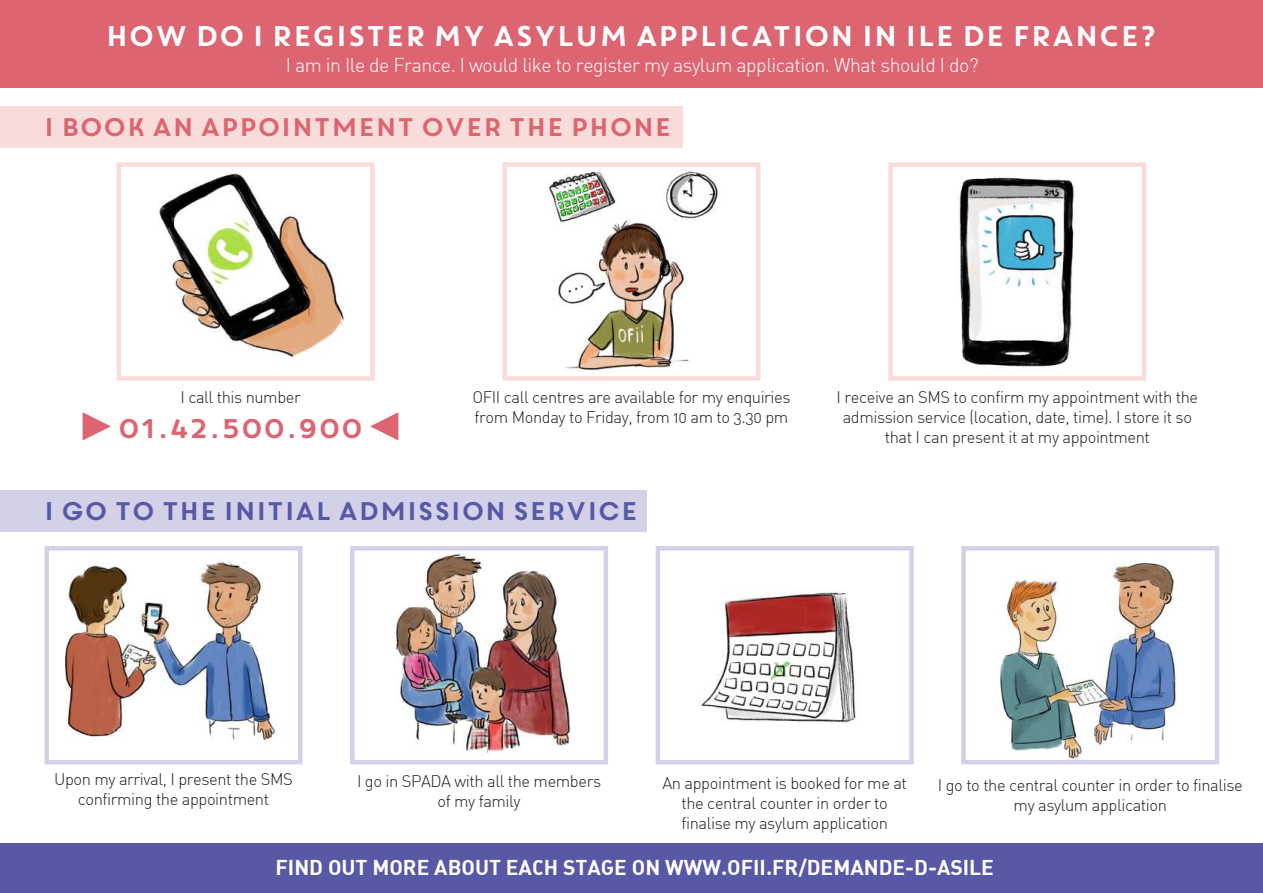
<style>
.page{position:relative;width:1263px;height:893px;background:#fff}
.page>*{position:absolute;margin:0;border:0;box-sizing:border-box;transform-origin:0 0}
.t1{font:28.5px "Core Circus";letter-spacing:-.1em;color:#fff}
.t2{font:27px "Core Circus";letter-spacing:-.1em;color:#dd6571}
.t3{font:25.5px "Core Circus";letter-spacing:-.1em;color:#5758a6}
.t4{font:25.5px "Core Circus";letter-spacing:-.1em;color:#dd6571}
.t5{font:21px "DIN Bold Alternate";color:#fff}
.t6{font:19.5px "DIN Light Alternate";letter-spacing:-.025em;color:#fff}
.t7{font:16.5px/19.8px "DIN Light Alternate";letter-spacing:-.025em;color:#231f20;text-align:center}
</style>
<div class="page">
<div style="left:0;top:0;width:1263px;height:88px;background:#dd6571"></div>
<div style="left:0;top:844px;width:1263px;height:49px;background:#5758a6"></div>
<div style="left:0;top:106px;width:682px;height:41px;background:#f7dcda"></div>
<div style="left:0;top:490px;width:647px;height:41px;background:#d2d1e8"></div>
<svg style="left:117px;top:162px;width:258px;height:219px"></svg>
<svg style="left:502px;top:162px;width:258px;height:219px"></svg>
<svg style="left:888px;top:162px;width:258px;height:219px"></svg>
<img style="left:44px;top:546px;width:258px;height:218px">
<img style="left:350px;top:546px;width:258px;height:218px">
<svg style="left:656px;top:546px;width:258px;height:218px"></svg>
<img style="left:961px;top:546px;width:258px;height:218px">
<svg style="left:83px;top:412px;width:28px;height:28px"></svg>
<svg style="left:370px;top:412px;width:28px;height:28px"></svg>
<h1 class="t1" style="left:104px;top:17px;width:1056px">HOW DO I REGISTER MY ASYLUM APPLICATION IN ILE DE FRANCE?</h1>
<p class="t6" style="left:286px;top:53px;width:694px">I am in Ile de France. I would like to register my asylum application. What should I do?</p>
<h3 class="t4" style="left:43px;top:109px;width:632px">I BOOK AN APPOINTMENT OVER THE PHONE</h3>
<p class="t7" style="left:180px;top:387px;width:122px">I call this number</p>
<h2 class="t2" style="left:117px;top:410px;width:250px">01.42.500.900</h2>
<p class="t7" style="left:472px;top:387px;width:320px;text-align:left">OFII call centres are available for my enquiries from Monday to Friday, from 10 am to 3.30 pm</p>
<h3 class="t3" style="left:43px;top:493px;width:598px">I GO TO THE INITIAL ADMISSION SERVICE</h3>
<p class="t7" style="left:837px;top:387px;width:363px">I receive an SMS to confirm my appointment with the admission service (location, date, time). I store it so that I can present it at my appointment</p>
<p class="t7" style="left:54px;top:769px;width:240px">Upon my arrival, I present the SMS confirming the appointment</p>
<p class="t7" style="left:357px;top:771px;width:246px">I go in SPADA with all the members of my family</p>
<p class="t7" style="left:662px;top:773px;width:246px">An appointment is booked for me at the central counter in order to finalise my asylum application</p>
<p class="t7" style="left:938px;top:775px;width:306px">I go to the central counter in order to finalise my asylum application</p>
<p class="t5" style="left:276px;top:854px;width:720px">FIND OUT MORE ABOUT EACH STAGE ON WWW.OFII.FR/DEMANDE-D-ASILE</p>
</div>
